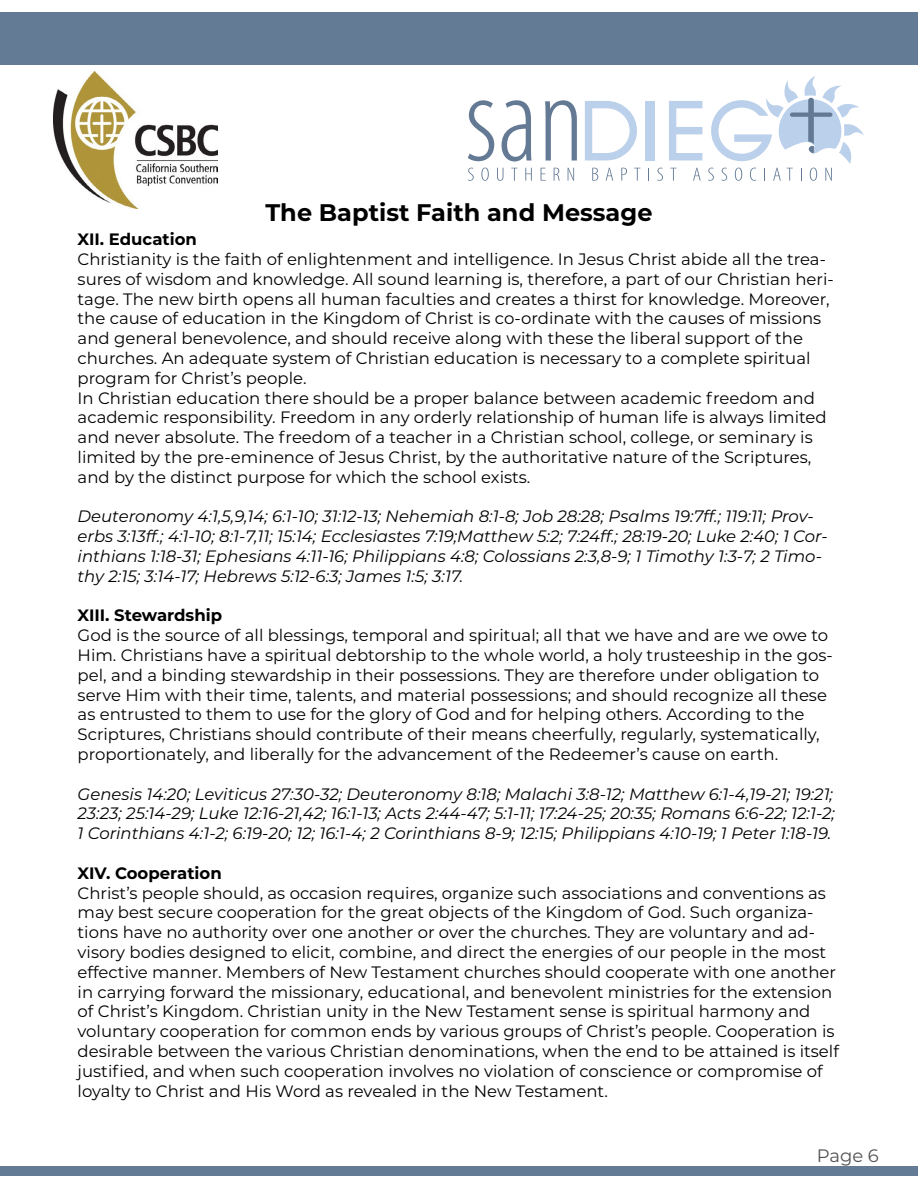
<style>
.page{position:relative;width:918px;height:1188px;background:#fff}
.page>*{position:absolute;margin:0;border:0;box-sizing:border-box;transform-origin:0 0}
.t1{font:700 24px "Montserrat";color:#000}
.t2{font:18px "Montserrat";color:#535353}
.t3{font:16.5px/19.8px "Montserrat";color:#000}
.t4{font:italic 16.5px/19.8px "Montserrat";color:#000}
.t5{font:700 16.5px "Montserrat";color:#000}
</style>
<div class="page">
<div style="left:0;top:13px;width:918px;height:52px;background:#647b95"></div>
<div style="left:0;top:1166px;width:918px;height:10px;background:#647b95"></div>
<img style="left:54px;top:71px;width:164px;height:138px">
<svg style="left:585px;top:101px;width:52px;height:59px"></svg>
<div style="left:646px;top:101px;width:9px;height:59px;background:#bbd0ea"></div>
<svg style="left:669px;top:101px;width:33px;height:59px"></svg>
<svg style="left:468px;top:100px;width:26px;height:61px"></svg>
<svg style="left:502px;top:100px;width:30px;height:62px"></svg>
<svg style="left:545px;top:100px;width:32px;height:61px"></svg>
<svg style="left:468px;top:168px;width:6px;height:13px"></svg>
<svg style="left:481px;top:168px;width:8px;height:13px"></svg>
<svg style="left:497px;top:168px;width:6px;height:13px"></svg>
<svg style="left:511px;top:168px;width:7px;height:13px"></svg>
<svg style="left:525px;top:168px;width:7px;height:13px"></svg>
<svg style="left:541px;top:168px;width:5px;height:13px"></svg>
<svg style="left:554px;top:168px;width:6px;height:13px"></svg>
<svg style="left:568px;top:168px;width:6px;height:13px"></svg>
<svg style="left:592px;top:168px;width:6px;height:13px"></svg>
<svg style="left:606px;top:168px;width:7px;height:13px"></svg>
<svg style="left:621px;top:168px;width:6px;height:13px"></svg>
<svg style="left:634px;top:168px;width:6px;height:13px"></svg>
<svg style="left:648px;top:168px;width:1px;height:13px"></svg>
<svg style="left:657px;top:168px;width:6px;height:13px"></svg>
<svg style="left:670px;top:168px;width:7px;height:13px"></svg>
<svg style="left:693px;top:168px;width:8px;height:13px"></svg>
<svg style="left:708px;top:76px;width:156px;height:105px"></svg>
<svg style="left:790px;top:113px;width:42px;height:4px"></svg>
<div style="left:808px;top:98px;width:6px;height:58px;background:#647a94;border-radius:3px"></div>
<h1 class="t1" style="left:265px;top:195px;width:389px">The Baptist Faith and Message</h1>
<p class="t5" style="left:78px;top:227px;width:121px">XII. Education</p>
<p class="t3" style="left:78px;top:249px;width:758px">Christianity is the faith of enlightenment and intelligence. In Jesus Christ abide all the trea&shy;sures of wisdom and knowledge. All sound learning is, therefore, a part of our Christian heri&shy;tage. The new birth opens all human faculties and creates a thirst for knowledge. Moreover, the cause of education in the Kingdom of Christ is co-ordinate with the causes of missions and general benevolence, and should receive along with these the liberal support of the churches. An adequate system of Christian education is necessary to a complete spiritual program for Christ’s people.<br>In Christian education there should be a proper balance between academic freedom and academic responsibility. Freedom in any orderly relationship of human life is always limited and never absolute. The freedom of a teacher in a Christian school, college, or seminary is limited by the pre-eminence of Jesus Christ, by the authoritative nature of the Scriptures, and by the distinct purpose for which the school exists.</p>
<p class="t4" style="left:78px;top:506px;width:752px">Deuteronomy 4:1,5,9,14; 6:1-10; 31:12-13; Nehemiah 8:1-8; Job 28:28; Psalms 19:7ff.; 119:11; Prov&shy;erbs 3:13ff.; 4:1-10; 8:1-7,11; 15:14; Ecclesiastes 7:19;Matthew 5:2; 7:24ff.; 28:19-20; Luke 2:40; 1 Cor&shy;inthians 1:18-31; Ephesians 4:11-16; Philippians 4:8; Colossians 2:3,8-9; 1 Timothy 1:3-7; 2 Timo&shy;thy 2:15; 3:14-17; Hebrews 5:12-6:3; James 1:5; 3:17.</p>
<p class="t5" style="left:78px;top:604px;width:146px">XIII. Stewardship</p>
<p class="t3" style="left:78px;top:625px;width:757px">God is the source of all blessings, temporal and spiritual; all that we have and are we owe to Him. Christians have a spiritual debtorship to the whole world, a holy trusteeship in the gos&shy;pel, and a binding stewardship in their possessions. They are therefore under obligation to serve Him with their time, talents, and material possessions; and should recognize all these as entrusted to them to use for the glory of God and for helping others. According to the Scriptures, Christians should contribute of their means cheerfully, regularly, systematically, proportionately, and liberally for the advancement of the Redeemer’s cause on earth.</p>
<p class="t4" style="left:78px;top:783px;width:759px;text-align:justify">Genesis 14:20; Leviticus 27:30-32; Deuteronomy 8:18; Malachi 3:8-12; Matthew 6:1-4,19-21; 19:21; 23:23; 25:14-29; Luke 12:16-21,42; 16:1-13; Acts 2:44-47; 5:1-11; 17:24-25; 20:35; Romans 6:6-22; 12:1-2; 1 Corinthians 4:1-2; 6:19-20; 12; 16:1-4; 2 Corinthians 8-9; 12:15; Philippians 4:10-19; 1 Peter 1:18-19.</p>
<p class="t5" style="left:78px;top:861px;width:146px">XIV. Cooperation</p>
<p class="t3" style="left:78px;top:882px;width:763px">Christ’s people should, as occasion requires, organize such associations and conventions as may best secure cooperation for the great objects of the Kingdom of God. Such organiza&shy;tions have no authority over one another or over the churches. They are voluntary and ad&shy;visory bodies designed to elicit, combine, and direct the energies of our people in the most effective manner. Members of New Testament churches should cooperate with one another in carrying forward the missionary, educational, and benevolent ministries for the extension of Christ’s Kingdom. Christian unity in the New Testament sense is spiritual harmony and voluntary cooperation for common ends by various groups of Christ’s people. Cooperation is desirable between the various Christian denominations, when the end to be attained is itself justified, and when such cooperation involves no violation of conscience or compromise of loyalty to Christ and His Word as revealed in the New Testament.</p>
<p class="t2" style="left:817px;top:1143px;width:64px">Page 6</p>
</div>
